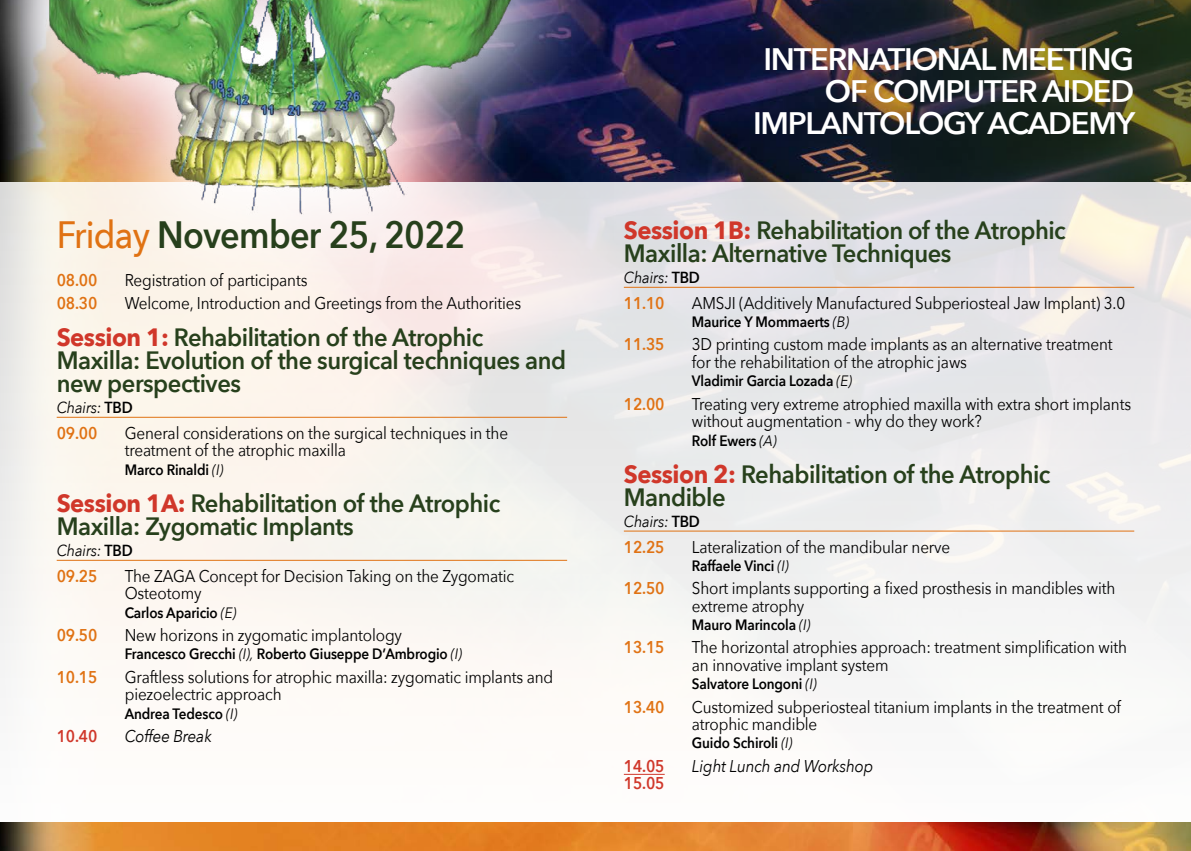
<style>
.page{position:relative;width:1191px;height:851px;background:#fff}
.page>*{position:absolute;margin:0;border:0;box-sizing:border-box;transform-origin:0 0}
.t1{font:600 38px "Avenir Next";letter-spacing:-.02em;color:#27401c;scale:.9 1}
.t2{font:600 31px/32px "Avenir Next";letter-spacing:-.04em;color:#fff;text-align:right}
.t3{font:600 25px/23px "Avenir Next";letter-spacing:-.02em;color:#27401c;scale:.95 1}
.t4{font:17px/17.4px "Avenir Next";letter-spacing:-.01em;color:#000;scale:.9 1}
.t5{font:600 17px "Avenir Next";letter-spacing:-.01em;color:#e07213;scale:.9 1}
.t6{font:italic 17px "Avenir Next";letter-spacing:-.01em;color:#000;scale:.9 1}
.t7{font:600 17px "Avenir Next";letter-spacing:-.01em;color:#d0372a;scale:.9 1}
.t8{font:italic 16px "Avenir Next";letter-spacing:-.01em;color:#000;scale:.9 1}
.t9{font:600 15px "Avenir Next";letter-spacing:-.01em;color:#000;scale:.9 1}
.s1{font-weight:500;color:#e07213}
.s2{font-weight:700;color:#d0372a}
.s3{font-weight:600;font-style:normal}
.s4{font-weight:400;font-style:italic}
</style>
<div class="page">
<img style="left:0;top:181px;width:1191px;height:594px">
<img style="left:618px;top:0;width:62px;height:181px">
<img style="left:680px;top:0;width:511px;height:181px">
<img style="left:0;top:822px;width:1191px;height:28px">
<svg style="left:0;top:0;width:618px;height:317px;background:#f3eae6"></svg>
<img style="left:0;top:0;width:613px;height:239px">
<hr style="left:57px;top:416px;width:510px;height:1px;background:#e07213">
<hr style="left:57px;top:559px;width:510px;height:1px;background:#e07213">
<hr style="left:624px;top:287px;width:510px;height:1px;background:#e07213">
<hr style="left:624px;top:530px;width:510px;height:1px;background:#e07213">
<hr style="left:624px;top:773px;width:40px;height:1px;background:#d0372a">
<h1 class="t1" style="left:57px;top:202px;width:456px"><span class="s1">Friday</span> November 25, 2022</h1>
<p class="t5" style="left:57px;top:265px;width:47px">08.00</p>
<p class="t4" style="left:125px;top:270px;width:204px">Registration of participants</p>
<p class="t5" style="left:57px;top:288px;width:47px">08.30</p>
<p class="t4" style="left:125px;top:293px;width:442px">Welcome, Introduction and Greetings from the Authorities</p>
<h3 class="t3" style="left:57px;top:325px;width:537px"><span class="s2">Session 1:</span> Rehabilitation of the Atrophic<br>Maxilla: Evolution of the surgical techniques and new perspectives</h3>
<p class="t8" style="left:57px;top:393px;width:86px">Chairs: <span class="s3">TBD</span></p>
<p class="t5" style="left:57px;top:418px;width:47px">09.00</p>
<p class="t4" style="left:125px;top:423px;width:427px">General considerations on the surgical techniques in the treatment of the atrophic maxilla</p>
<p class="t9" style="left:125px;top:456px;width:111px">Marco Rinaldi <span class="s4">(I)</span></p>
<h3 class="t3" style="left:57px;top:491px;width:468px"><span class="s2">Session 1A:</span> Rehabilitation of the Atrophic<br>Maxilla: Zygomatic Implants</h3>
<p class="t8" style="left:57px;top:536px;width:86px">Chairs: <span class="s3">TBD</span></p>
<p class="t5" style="left:57px;top:561px;width:47px">09.25</p>
<p class="t4" style="left:125px;top:566px;width:434px">The ZAGA Concept for Decision Taking on the Zygomatic<br>Osteotomy</p>
<p class="t9" style="left:125px;top:599px;width:126px">Carlos Aparicio <span class="s4">(E)</span></p>
<p class="t5" style="left:57px;top:620px;width:47px">09.50</p>
<p class="t4" style="left:125px;top:625px;width:310px">New horizons in zygomatic implantology</p>
<p class="t9" style="left:125px;top:641px;width:376px">Francesco Grecchi <span class="s4">(I),</span> Roberto Giuseppe D’Ambrogio <span class="s4">(I)</span></p>
<p class="t5" style="left:57px;top:662px;width:47px">10.15</p>
<p class="t4" style="left:125px;top:667px;width:477px">Graftless solutions for atrophic maxilla: zygomatic implants and piezoelectric approach</p>
<p class="t9" style="left:125px;top:700px;width:127px">Andrea Tedesco <span class="s4">(I)</span></p>
<p class="t7" style="left:57px;top:721px;width:47px">10.40</p>
<p class="t6" style="left:125px;top:721px;width:98px">Coffee Break</p>
<h2 class="t2" style="left:753px;top:42px;width:383px">INTERNATIONAL MEETING<br>OF COMPUTER AIDED<br>IMPLANTOLOGY ACADEMY</h2>
<h3 class="t3" style="left:624px;top:218px;width:467px"><span class="s2">Session 1B:</span> Rehabilitation of the Atrophic<br>Maxilla: Alternative Techniques</h3>
<p class="t8" style="left:624px;top:264px;width:86px">Chairs: <span class="s3">TBD</span></p>
<p class="t5" style="left:624px;top:288px;width:47px">11.10</p>
<p class="t4" style="left:692px;top:293px;width:483px">AMSJI (Additively Manufactured Subperiosteal Jaw Implant) 3.0</p>
<p class="t9" style="left:692px;top:309px;width:176px">Maurice Y Mommaerts <span class="s4">(B)</span></p>
<p class="t5" style="left:624px;top:330px;width:47px">11.35</p>
<p class="t4" style="left:692px;top:335px;width:469px">3D printing custom made implants as an alternative treatment for the rehabilitation of the atrophic jaws</p>
<p class="t9" style="left:692px;top:368px;width:180px">Vladimir Garcia Lozada <span class="s4">(E)</span></p>
<p class="t5" style="left:624px;top:389px;width:47px">12.00</p>
<p class="t4" style="left:692px;top:394px;width:489px">Treating very extreme atrophied maxilla with extra short implants without augmentation - why do they work?</p>
<p class="t9" style="left:692px;top:427px;width:96px">Rolf Ewers <span class="s4">(A)</span></p>
<h3 class="t3" style="left:624px;top:462px;width:451px"><span class="s2">Session 2:</span> Rehabilitation of the Atrophic<br>Mandible</h3>
<p class="t8" style="left:624px;top:507px;width:86px">Chairs: <span class="s3">TBD</span></p>
<p class="t5" style="left:624px;top:532px;width:47px">12.25</p>
<p class="t4" style="left:692px;top:537px;width:289px">Lateralization of the mandibular nerve</p>
<p class="t9" style="left:692px;top:553px;width:109px">Raffaele Vinci <span class="s4">(I)</span></p>
<p class="t5" style="left:624px;top:573px;width:47px">12.50</p>
<p class="t4" style="left:692px;top:578px;width:472px">Short implants supporting a fixed prosthesis in mandibles with extreme atrophy</p>
<p class="t9" style="left:692px;top:612px;width:133px">Mauro Marincola <span class="s4">(I)</span></p>
<p class="t5" style="left:624px;top:632px;width:47px">13.15</p>
<p class="t4" style="left:692px;top:638px;width:485px">The horizontal atrophies approach: treatment simplification with an innovative implant system</p>
<p class="t9" style="left:692px;top:671px;width:140px">Salvatore Longoni <span class="s4">(I)</span></p>
<p class="t5" style="left:624px;top:692px;width:47px">13.40</p>
<p class="t4" style="left:692px;top:697px;width:478px">Customized subperiosteal titanium implants in the treatment of atrophic mandible</p>
<p class="t9" style="left:692px;top:730px;width:113px">Guido Schiroli <span class="s4">(I)</span></p>
<p class="t7" style="left:624px;top:751px;width:47px">14.05</p>
<p class="t6" style="left:692px;top:751px;width:203px">Light Lunch and Workshop</p>
<p class="t7" style="left:624px;top:768px;width:47px">15.05</p>
</div>
